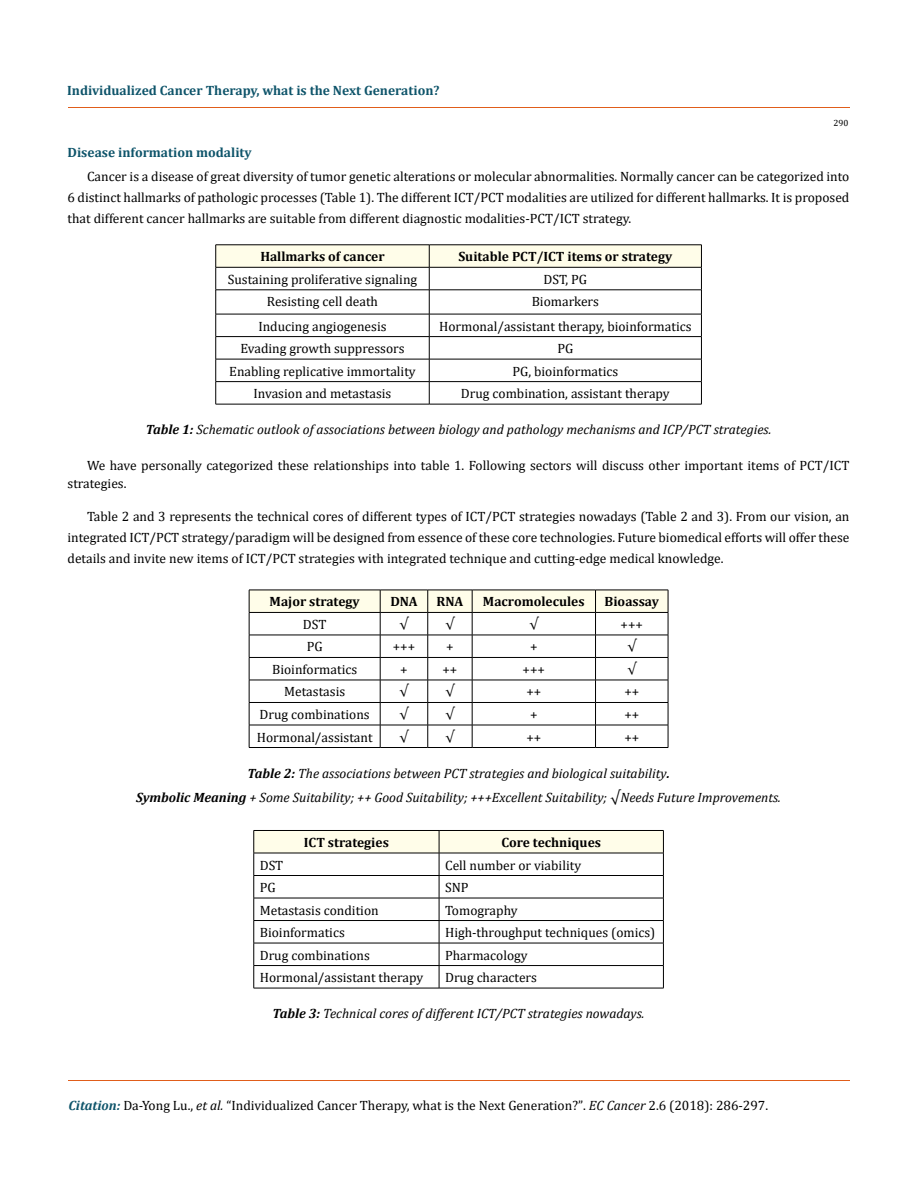
<style>
.page{position:relative;width:917px;height:1190px;background:#fff}
.page>*{position:absolute;margin:0;border:0;box-sizing:border-box;transform-origin:0 0}
.t1{font:13.5px/21px "Cambria";color:#000;text-align:justify}
.t2{font:italic 13.5px/24px "Cambria";color:#000;text-align:center}
.t3{font:700 13.5px "Cambria";color:#000}
.t4{font:700 13.5px "Cambria";color:#0e546a}
.t5{font:9px "Cambria";color:#000}
.s1{font-weight:700}
.s2{font-weight:700;font-style:italic;color:#0e546a}
.s3{font-style:italic}
.s4{font-size:13.35px}
</style>
<div class="page">
<hr style="left:215px;top:244px;width:214px;height:1px;background:#000">
<hr style="left:429px;top:244px;width:272px;height:1px;background:#000">
<svg style="left:215px;top:245px;width:487px;height:159px"></svg>
<hr style="left:215px;top:404px;width:214px;height:1px;background:#000">
<hr style="left:429px;top:404px;width:272px;height:1px;background:#000">
<hr style="left:249px;top:589px;width:131px;height:1px;background:#000">
<hr style="left:380px;top:589px;width:48px;height:1px;background:#000">
<hr style="left:428px;top:589px;width:44px;height:1px;background:#000">
<hr style="left:472px;top:589px;width:123px;height:1px;background:#000">
<hr style="left:595px;top:589px;width:73px;height:1px;background:#000">
<svg style="left:249px;top:590px;width:419px;height:157px"></svg>
<hr style="left:249px;top:747px;width:131px;height:1px;background:#000">
<hr style="left:380px;top:747px;width:48px;height:1px;background:#000">
<hr style="left:428px;top:747px;width:44px;height:1px;background:#000">
<hr style="left:472px;top:747px;width:123px;height:1px;background:#000">
<hr style="left:595px;top:747px;width:73px;height:1px;background:#000">
<svg style="left:253px;top:830px;width:411px;height:157px"></svg>
<hr style="left:253px;top:987px;width:186px;height:1px;background:#000">
<hr style="left:439px;top:987px;width:224px;height:1px;background:#000">
<hr style="left:68px;top:108px;width:781px;height:1px;background:#e05d1a">
<hr style="left:68px;top:1080px;width:781px;height:1px;background:#e05d1a">
<p class="t4" style="left:67px;top:80px;width:374px">Individualized Cancer Therapy, what is the Next Generation?</p>
<p class="t5" style="left:833px;top:118px;width:16px">290</p>
<p class="t4" style="left:68px;top:142px;width:186px">Disease information modality</p>
<p class="t1" style="left:68px;top:165px;width:783px;text-indent:19px">Cancer is a disease of great diversity of tumor genetic alterations or molecular abnormalities. Normally cancer can be categorized into 6 distinct hallmarks of pathologic processes (Table 1). The different ICT/PCT modalities are utilized for different hallmarks. It is proposed that different cancer hallmarks are suitable from different diagnostic modalities-PCT/ICT strategy.</p>
<p class="t3" style="left:260px;top:247px;width:126px">Hallmarks of cancer</p>
<p class="t3" style="left:458px;top:247px;width:215px">Suitable PCT/ICT items or strategy</p>
<p class="t1" style="left:228px;top:269px;width:191px">Sustaining proliferative signaling</p>
<p class="t1" style="left:543px;top:269px;width:45px">DST, PG</p>
<p class="t1" style="left:267px;top:291px;width:113px">Resisting cell death</p>
<p class="t1" style="left:531px;top:291px;width:69px">Biomarkers</p>
<p class="t1" style="left:258px;top:315px;width:130px">Inducing angiogenesis</p>
<p class="t1" style="left:439px;top:315px;width:254px">Hormonal/assistant therapy, bioinformatics</p>
<p class="t1" style="left:240px;top:338px;width:166px">Evading growth suppressors</p>
<p class="t1" style="left:557px;top:338px;width:17px">PG</p>
<p class="t1" style="left:229px;top:360px;width:188px">Enabling replicative immortality</p>
<p class="t1" style="left:512px;top:360px;width:107px">PG, bioinformatics</p>
<p class="t1" style="left:253px;top:383px;width:139px">Invasion and metastasis</p>
<p class="t1" style="left:461px;top:383px;width:210px">Drug combination, assistant therapy</p>
<p class="t2" style="left:146px;top:417px;width:627px"><span class="s1">Table 1:</span> Schematic outlook of associations between biology and pathology mechanisms and ICP/PCT strategies.</p>
<p class="t1" style="left:68px;top:456px;width:783px;line-height:18px;text-indent:19px">We have personally categorized these relationships into table 1. Following sectors will discuss other important items of PCT/ICT strategies.</p>
<p class="t1" style="left:68px;top:506px;width:783px;text-indent:19px">Table 2 and 3 represents the technical cores of different types of ICT/PCT strategies nowadays (Table 2 and 3). From our vision, an integrated ICT/PCT strategy/paradigm will be designed from essence of these core technologies. Future biomedical efforts will offer these details and invite new items of ICT/PCT strategies with integrated technique and cutting-edge medical knowledge.</p>
<p class="t3" style="left:269px;top:592px;width:92px">Major strategy</p>
<p class="t3" style="left:390px;top:592px;width:29px">DNA</p>
<p class="t3" style="left:436px;top:592px;width:28px">RNA</p>
<p class="t3" style="left:483px;top:592px;width:103px">Macromolecules</p>
<p class="t3" style="left:604px;top:592px;width:56px">Bioassay</p>
<p class="t1" style="left:303px;top:614px;width:25px">DST</p>
<p class="t1" style="left:399px;top:614px;width:10px">√</p>
<p class="t1" style="left:445px;top:614px;width:10px">√</p>
<p class="t1" style="left:529px;top:614px;width:10px">√</p>
<p class="t1" style="left:620px;top:614px;width:24px">+++</p>
<p class="t1" style="left:307px;top:636px;width:17px">PG</p>
<p class="t1" style="left:393px;top:636px;width:24px">+++</p>
<p class="t1" style="left:446px;top:636px;width:9px">+</p>
<p class="t1" style="left:530px;top:636px;width:9px">+</p>
<p class="t1" style="left:627px;top:636px;width:10px">√</p>
<p class="t1" style="left:272px;top:659px;width:87px">Bioinformatics</p>
<p class="t1" style="left:400px;top:659px;width:9px">+</p>
<p class="t1" style="left:442px;top:659px;width:16px">++</p>
<p class="t1" style="left:522px;top:659px;width:24px">+++</p>
<p class="t1" style="left:627px;top:659px;width:10px">√</p>
<p class="t1" style="left:284px;top:681px;width:63px">Metastasis</p>
<p class="t1" style="left:399px;top:681px;width:10px">√</p>
<p class="t1" style="left:445px;top:681px;width:10px">√</p>
<p class="t1" style="left:526px;top:681px;width:16px">++</p>
<p class="t1" style="left:624px;top:681px;width:16px">++</p>
<p class="t1" style="left:260px;top:704px;width:112px">Drug combinations</p>
<p class="t1" style="left:399px;top:704px;width:10px">√</p>
<p class="t1" style="left:445px;top:704px;width:10px">√</p>
<p class="t1" style="left:530px;top:704px;width:9px">+</p>
<p class="t1" style="left:624px;top:704px;width:16px">++</p>
<p class="t1" style="left:257px;top:726px;width:117px">Hormonal/assistant</p>
<p class="t1" style="left:399px;top:726px;width:10px">√</p>
<p class="t1" style="left:445px;top:726px;width:10px">√</p>
<p class="t1" style="left:526px;top:726px;width:16px">++</p>
<p class="t1" style="left:624px;top:726px;width:16px">++</p>
<p class="t2" style="left:136px;top:760px;width:646px"><span class="s1">Table 2:</span> The associations between PCT strategies and biological suitability<span class="s1">.<br>Symbolic Meaning</span> + Some Suitability; ++ Good Suitability; +++Excellent Suitability; √Needs Future Improvements.</p>
<p class="t3" style="left:304px;top:833px;width:86px">ICT strategies</p>
<p class="t3" style="left:501px;top:833px;width:101px">Core techniques</p>
<p class="t1" style="left:260px;top:854px;width:25px">DST</p>
<p class="t1" style="left:445px;top:854px;width:138px">Cell number or viability</p>
<p class="t1" style="left:260px;top:876px;width:17px">PG</p>
<p class="t1" style="left:445px;top:876px;width:25px">SNP</p>
<p class="t1" style="left:260px;top:899px;width:120px">Metastasis condition</p>
<p class="t1" style="left:445px;top:899px;width:74px">Tomography</p>
<p class="t1" style="left:260px;top:921px;width:87px">Bioinformatics</p>
<p class="t1" style="left:445px;top:921px;width:212px">High-throughput techniques (omics)</p>
<p class="t1" style="left:260px;top:944px;width:112px">Drug combinations</p>
<p class="t1" style="left:445px;top:944px;width:84px">Pharmacology</p>
<p class="t1" style="left:260px;top:967px;width:165px">Hormonal/assistant therapy</p>
<p class="t1" style="left:445px;top:967px;width:93px">Drug characters</p>
<p class="t2" style="left:272px;top:1001px;width:373px"><span class="s1">Table 3:</span> Technical cores of different ICT/PCT strategies nowadays.</p>
<p class="t1" style="left:68px;top:1094px;width:701px"><span class="s2">Citation:</span> Da-Yong Lu., <span class="s3">et al.</span> “Individualized Cancer Therapy, what is the Next Generation?”<span class="s4">.</span> <span class="s3">EC Cancer</span> <span class="s4">2</span>.6 (2018): 286-297.</p>
</div>
